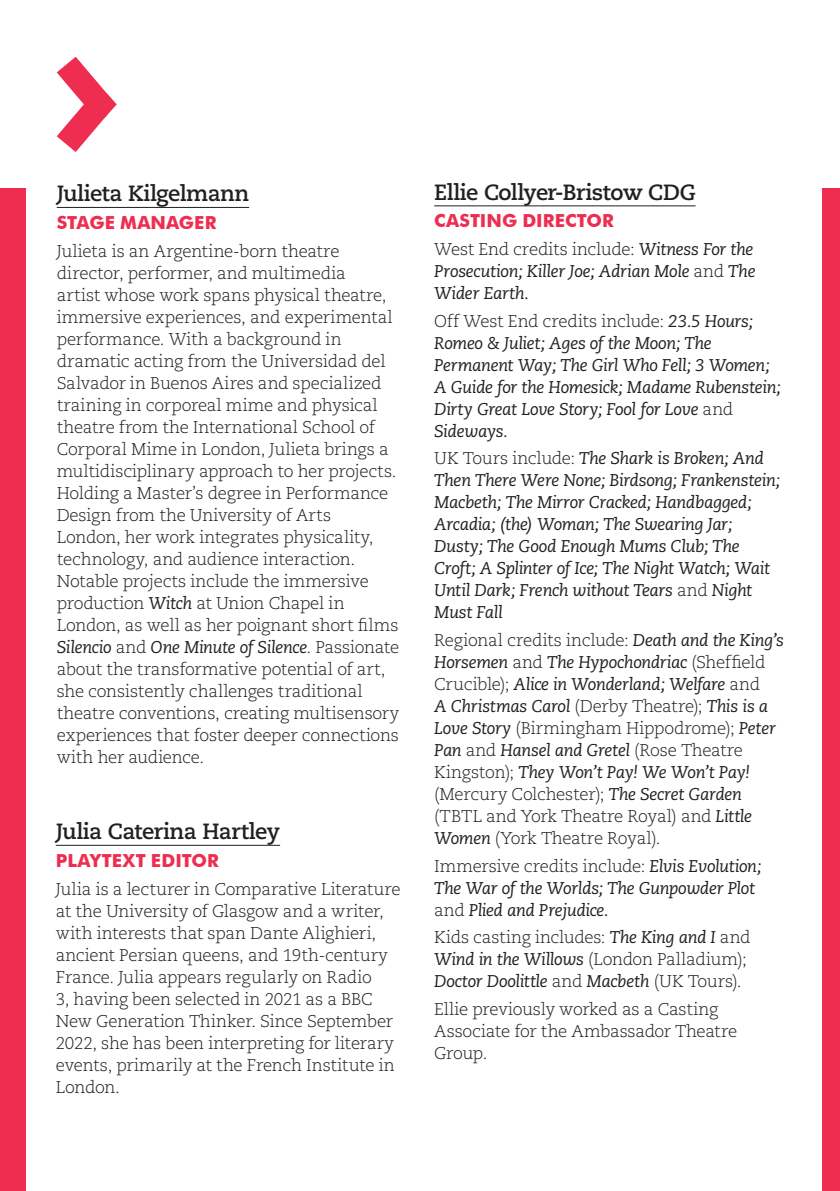
<style>
.page{position:relative;width:840px;height:1191px;background:#fff}
.page>*{position:absolute;margin:0;border:0;box-sizing:border-box;transform-origin:0 0}
.creative_name{font:700 22px "Caecilia LT Pro 75";letter-spacing:-.025em;color:#231f20}
.creative_name-2{font:700 18px "Futura BT";color:#ee2d50}
.creative_name-3{font:300 17px/22px "Caecilia LT Pro 45";letter-spacing:-.015em;color:#231f20}
.creative_name-4{font:italic 17px/22px "Caecilia LT Pro 56";letter-spacing:-.025em;color:#231f20}
.s1{font-family:"Caecilia LT Pro 56";font-weight:400;font-style:italic}
.s2{font-family:"Caecilia LT Pro 45";font-weight:300;font-style:normal}
</style>
<div class="page">
<div style="left:0;top:189px;width:26px;height:1002px;background:#ee2d50"></div>
<svg style="left:56px;top:56px;width:61px;height:96px"></svg>
<div style="left:822px;top:189px;width:17px;height:1002px;background:#ee2d50"></div>
<hr style="left:434px;top:205px;width:261px;height:1px;background:#231f20">
<hr style="left:56px;top:845px;width:224px;height:1px;background:#231f20">
<hr style="left:57px;top:207px;width:192px;height:1px;background:#231f20">
<p class="creative_name" style="left:57px;top:179px;width:194px">Julieta Kilgelmann</p>
<p class="creative_name-2" style="left:57px;top:212px;width:161px">STAGE MANAGER</p>
<p class="creative_name-3" style="left:57px;top:239px;width:344px">Julieta is an Argentine-born theatre director, performer, and multimedia<br>artist whose work spans physical theatre, immersive experiences, and experimental performance. With a background in dramatic acting from the Universidad del Salvador in Buenos Aires and specialized training in corporeal mime and physical theatre from the International School of Corporal Mime in London, Julieta brings a multidisciplinary approach to her projects.<br>Holding a Master’s degree in Performance Design from the University of Arts London, her work integrates physicality, technology, and audience interaction.<br>Notable projects include the immersive production <span class="s1">Witch</span> at Union Chapel in London, as well as her poignant short films <span class="s1">Silencio</span> and <span class="s1">One Minute of Silence</span>. Passionate about the transformative potential of art, she consistently challenges traditional theatre conventions, creating multisensory experiences that foster deeper connections with her audience.</p>
<p class="creative_name" style="left:56px;top:816px;width:226px">Julia Caterina Hartley</p>
<p class="creative_name-2" style="left:56px;top:849px;width:164px">PLAYTEXT EDITOR</p>
<p class="creative_name-3" style="left:56px;top:877px;width:346px">Julia is a lecturer in Comparative Literature at the University of Glasgow and a writer, with interests that span Dante Alighieri, ancient Persian queens, and 19th-century France. Julia appears regularly on Radio<br>3, having been selected in 2021 as a BBC New Generation Thinker. Since September 2022, she has been interpreting for literary events, primarily at the French Institute in London.</p>
<p class="creative_name" style="left:434px;top:177px;width:263px">Ellie Collyer-Bristow CDG</p>
<p class="creative_name-2" style="left:434px;top:210px;width:181px">CASTING DIRECTOR</p>
<p class="creative_name-4" style="left:434px;top:238px;width:323px;text-align:justify"><span class="s2">West End credits include:</span> Witness For the Prosecution; Killer Joe; Adrian Mole <span class="s2">and</span> The Wider Earth.</p>
<p class="creative_name-4" style="left:434px;top:310px;width:348px"><span class="s2">Off West End credits include:</span> 23.5 Hours; Romeo &amp; Juliet; Ages of the Moon; The Permanent Way; The Girl Who Fell; 3 Women; A Guide for the Homesick; Madame Rubenstein; Dirty Great Love Story; Fool for Love <span class="s2">and </span>Sideways.</p>
<p class="creative_name-4" style="left:434px;top:447px;width:347px"><span class="s2">UK Tours include:</span> The Shark is Broken; And Then There Were None; Birdsong; Frankenstein; Macbeth; The Mirror Cracked; Handbagged; Arcadia; (the) Woman; The Swearing Jar; Dusty; The Good Enough Mums Club; The Croft; A Splinter of Ice; The Night Watch; Wait Until Dark; French without Tears <span class="s2">and</span> Night Must Fall</p>
<p class="creative_name-3" style="left:434px;top:629px;width:351px">Regional credits include: <span class="s1">Death and the King’s Horsemen</span> and <span class="s1">The Hypochondriac</span> (Sheffield Crucible); <span class="s1">Alice in Wonderland; Welfare</span> and<br><span class="s1">A Christmas Carol</span> (Derby Theatre); <span class="s1">This is a Love Story</span> (Birmingham Hippodrome); <span class="s1">Peter Pan</span> and <span class="s1">Hansel and Gretel</span> (Rose Theatre Kingston); <span class="s1">They Won’t Pay! We Won’t Pay! </span>(Mercury Colchester); <span class="s1">The Secret Garden </span>(TBTL and York Theatre Royal) and <span class="s1">Little Women</span> (York Theatre Royal).</p>
<p class="creative_name-4" style="left:434px;top:854px;width:328px"><span class="s2">Immersive credits include:</span> Elvis Evolution;<br>The War of the Worlds; The Gunpowder Plot <span class="s2">and</span> Plied and Prejudice.</p>
<p class="creative_name-3" style="left:434px;top:926px;width:318px">Kids casting includes: <span class="s1">The King and I</span> and<br><span class="s1">Wind in the Willows</span> (London Palladium);<br><span class="s1">Doctor Doolittle</span> and <span class="s1">Macbeth</span> (UK Tours).</p>
<p class="creative_name-3" style="left:434px;top:997px;width:304px">Ellie previously worked as a Casting<br>Associate for the Ambassador Theatre<br>Group.</p>
</div>
